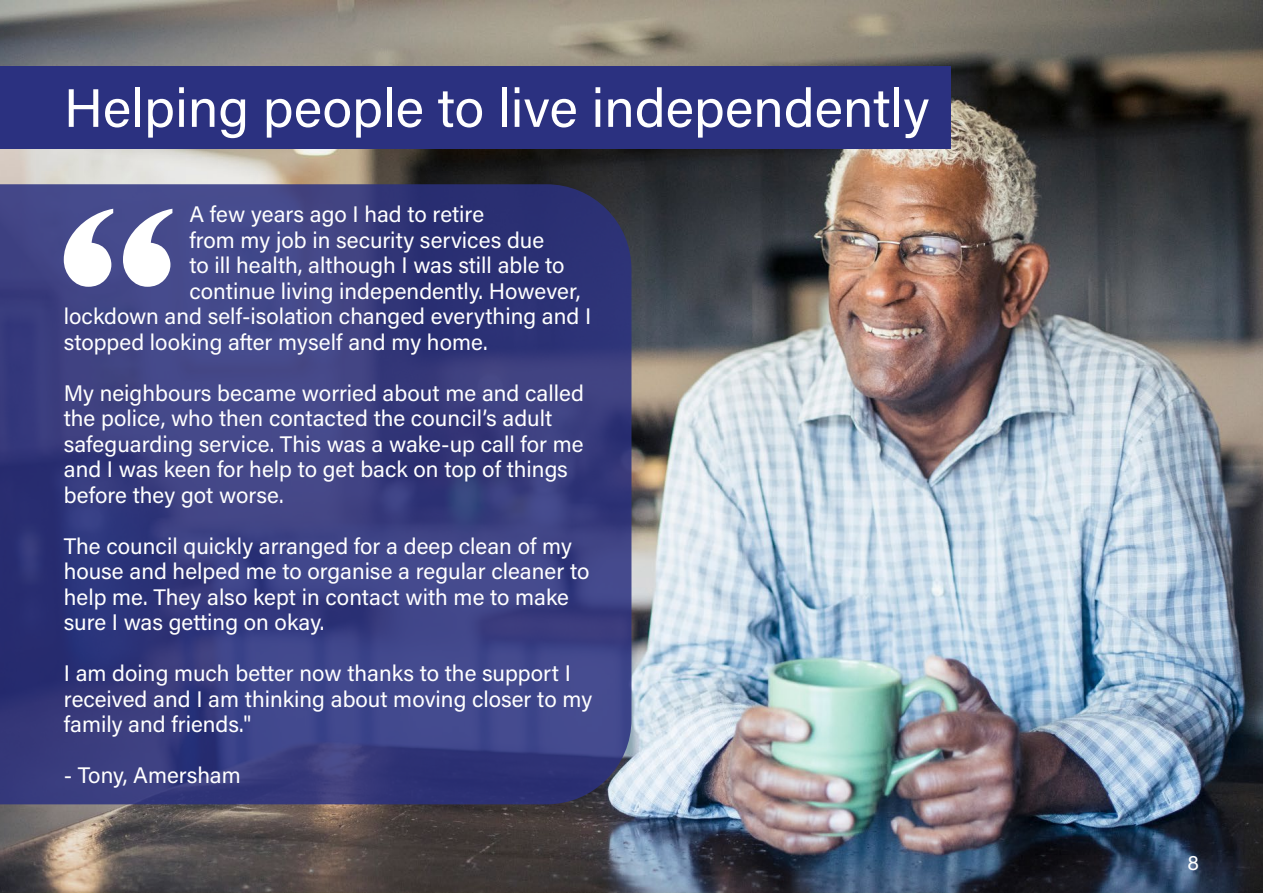
<style>
.page{position:relative;width:1263px;height:893px;background:#fff}
.page>*{position:absolute;margin:0;border:0;box-sizing:border-box;transform-origin:0 0}
.t1{font:54px "Acumin Pro";color:#fff}
.t2{font:22.5px/25.5px "Acumin Pro";color:#fff}
.t3{font:21px "Acumin Pro";color:#fff}
</style>
<div class="page">
<img style="left:1px;top:1px;width:1262px;height:891px">
<svg style="left:0;top:184px;width:631px;height:620px;background:#393e80"></svg>
<div style="left:0;top:66px;width:951px;height:82px;background:#2b3180"></div>
<svg style="left:64px;top:209px;width:49px;height:78px"></svg>
<svg style="left:123px;top:209px;width:49px;height:78px"></svg>
<p class="t1" style="left:64px;top:71px;width:867px">Helping people to live independently</p>
<p class="t2" style="left:189px;top:201px;width:356px">A few years ago I had to retire<br>from my job in security services due</p>
<p class="t2" style="left:189px;top:252px;width:377px">to ill health, although I was still able to</p>
<p class="t2" style="left:189px;top:277px;width:393px">continue living independently. However,</p>
<p class="t2" style="left:64px;top:302px;width:529px">lockdown and self-isolation changed everything and I stopped looking after myself and my home.</p>
<p class="t2" style="left:64px;top:379px;width:522px">My neighbours became worried about me and called the police, who then contacted the council’s adult safeguarding service. This was a wake-up call for me and I was keen for help to get back on top of things before they got worse.</p>
<p class="t2" style="left:64px;top:532px;width:527px">The council quickly arranged for a deep clean of my house and helped me to organise a regular cleaner to help me. They also kept in contact with me to make sure I was getting on okay.</p>
<p class="t2" style="left:64px;top:659px;width:530px">I am doing much better now thanks to the support I received and I am thinking about moving closer to my family and friends."</p>
<p class="t2" style="left:64px;top:761px;width:179px">- Tony, Amersham</p>
<p class="t3" style="left:1187px;top:848px;width:13px">8</p>
</div>
